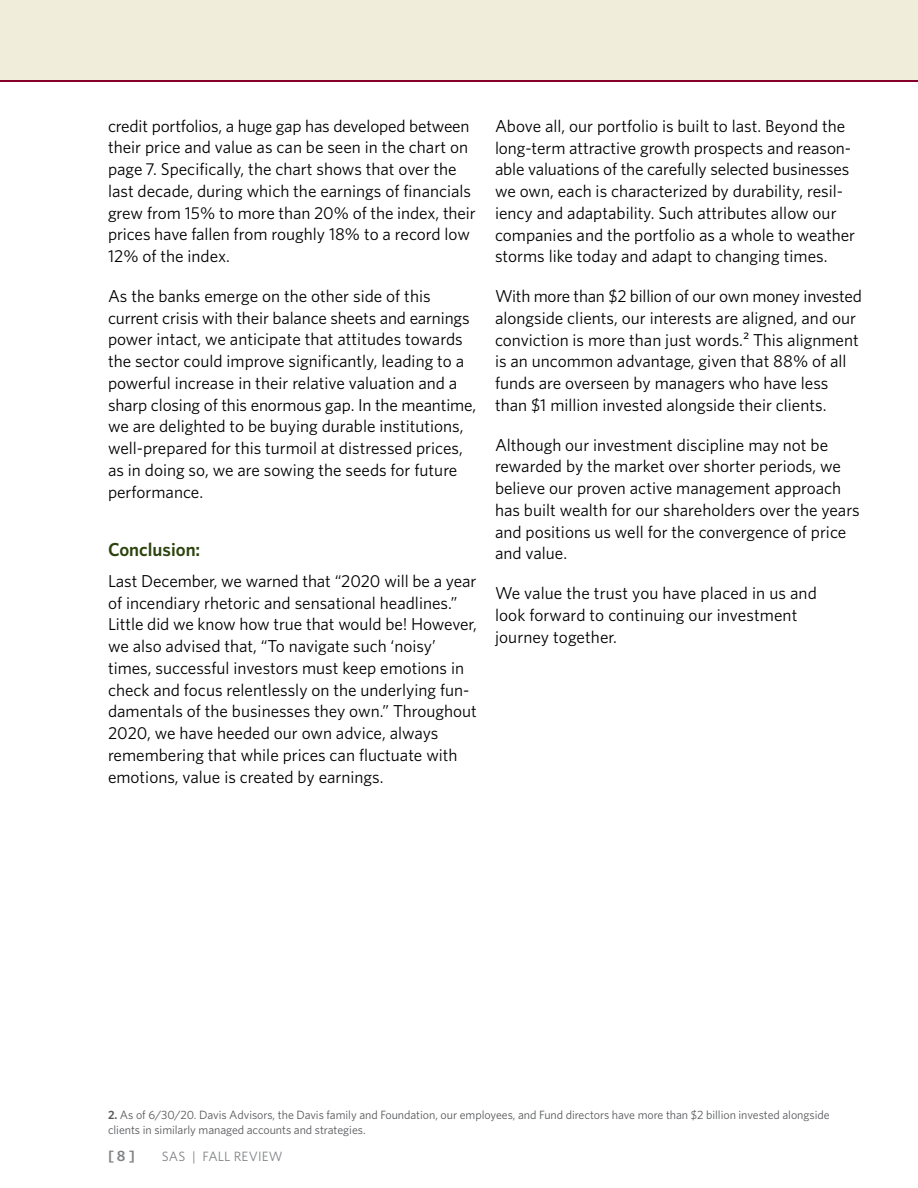
<style>
.page{position:relative;width:918px;height:1188px;background:#fff}
.page>*{position:absolute;margin:0;border:0;box-sizing:border-box;transform-origin:0 0}
.t1{font:600 18.75px "Whitney";color:#2d430c}
.t2{font:17.25px/21.8px "Whitney";color:#000}
.t3{font:600 15px "Whitney";color:#808285}
.t4{font:13.5px "Whitney";letter-spacing:.015em;color:#808285}
.t5{font:12px/15px "Whitney";letter-spacing:-.005em;color:#58595b}
.s1{font-weight:600}
</style>
<div class="page">
<div style="left:0;top:0;width:918px;height:80px;background:#f0eedb"></div>
<hr style="left:0;top:80px;width:918px;height:2px;background:#840029">
<p class="t2" style="left:108px;top:114px;width:369px">credit portfolios, a huge gap has developed between their price and value as can be seen in the chart on page 7. Specifically, the chart shows that over the last decade, during which the earnings of financials grew from 15% to more than 20% of the index, their prices have fallen from roughly 18% to a record low 12% of the index.</p>
<p class="t2" style="left:108px;top:285px;width:370px">As the banks emerge on the other side of this current crisis with their balance sheets and earnings power intact, we anticipate that attitudes towards the sector could improve significantly, leading to a powerful increase in their relative valuation and a sharp closing of this enormous gap. In the meantime, we are delighted to be buying durable institutions, well-prepared for this turmoil at distressed prices, as in doing so, we are sowing the seeds for future performance.</p>
<p class="t1" style="left:108px;top:537px;width:94px">Conclusion:</p>
<p class="t2" style="left:108px;top:570px;width:370px">Last December, we warned that “2020 will be a year of incendiary rhetoric and sensational headlines.” Little did we know how true that would be! However, we also advised that, “To navigate such ‘noisy’ times, successful investors must keep emotions in check and focus relentlessly on the underlying fun&shy;damentals of the businesses they own.” Throughout 2020, we have heeded our own advice, always remembering that while prices can fluctuate with emotions, value is created by earnings.</p>
<p class="t2" style="left:495px;top:114px;width:362px">Above all, our portfolio is built to last. Beyond the long-term attractive growth prospects and reason&shy;able valuations of the carefully selected businesses we own, each is characterized by durability, resil&shy;iency and adaptability. Such attributes allow our companies and the portfolio as a whole to weather storms like today and adapt to changing times.</p>
<p class="t2" style="left:495px;top:285px;width:368px">With more than $2 billion of our own money invested alongside clients, our interests are aligned, and our conviction is more than just words.2 This alignment is an uncommon advantage, given that 88% of all funds are overseen by managers who have less than $1 million invested alongside their clients.</p>
<p class="t2" style="left:495px;top:433px;width:366px">Although our investment discipline may not be rewarded by the market over shorter periods, we believe our proven active management approach has built wealth for our shareholders over the years and positions us well for the convergence of price and value.</p>
<p class="t2" style="left:495px;top:582px;width:323px">We value the trust you have placed in us and look forward to continuing our investment journey together.</p>
<p class="t5" style="left:108px;top:1107px;width:723px"><span class="s1">2.</span> As of 6/30/20. Davis Advisors, the Davis family and Foundation, our employees, and Fund directors have more than $2 billion invested alongside clients in similarly managed accounts and strategies.</p>
<p class="t3" style="left:108px;top:1146px;width:28px">[ 8 ]</p>
<p class="t4" style="left:162px;top:1147px;width:122px">SAS | FALL REVIEW</p>
</div>
